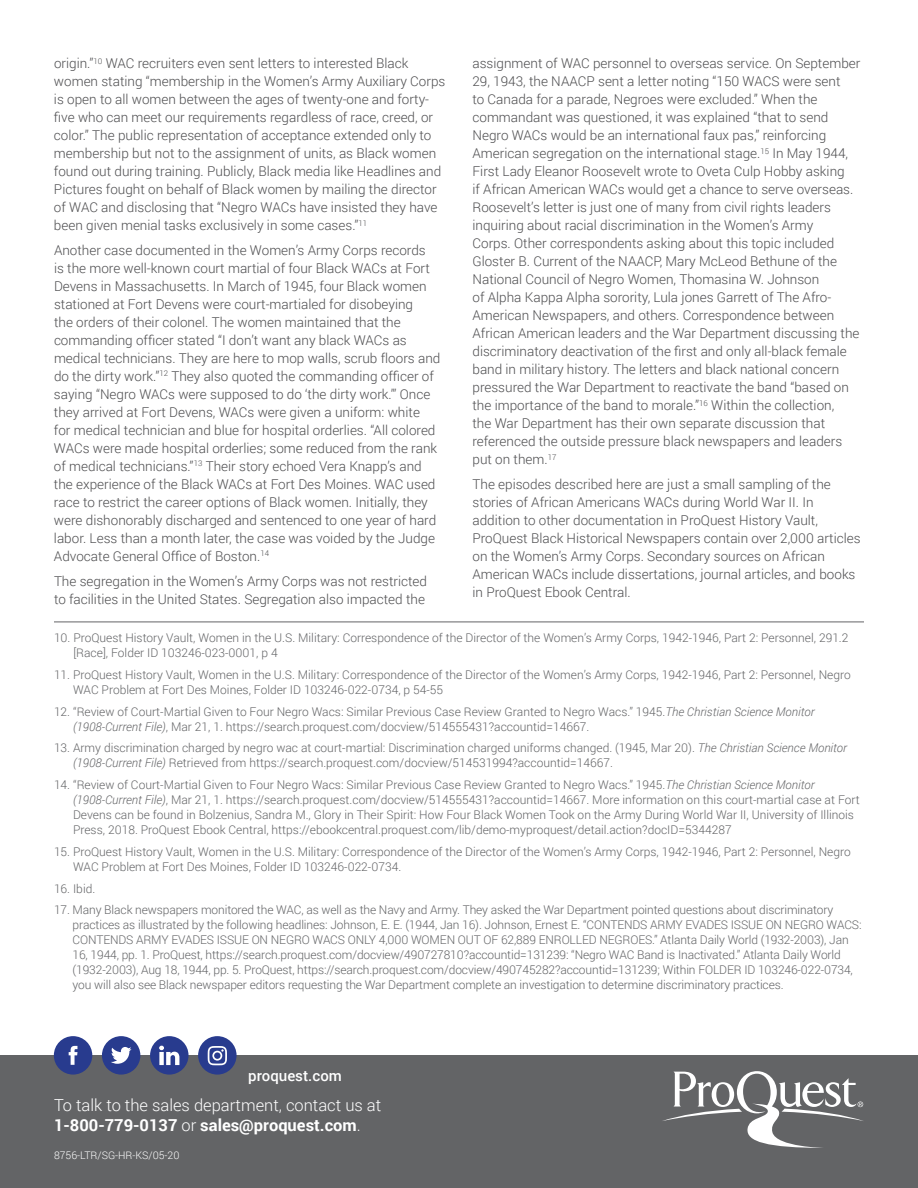
<style>
.page{position:relative;width:918px;height:1188px;background:#fff}
.page>*{position:absolute;margin:0;border:0;box-sizing:border-box;transform-origin:0 0}
.t1{font:300 16.5px/19.8px "Roboto";color:#fff}
.t2{font:500 15px "Roboto";color:#fff}
.t3{font:300 13.5px/18px "Roboto";color:#4d4d4f}
.t4{font:300 12px/15px "Roboto";color:#636466}
.t5{font:300 10.5px "Roboto";color:#fff}
.s1{font-style:italic}
.s2{font-weight:700}
</style>
<div class="page">
<div style="left:0;top:1055px;width:918px;height:133px;background:#636466"></div>
<div style="left:54px;top:1036px;width:38px;height:39px;background:#283b8e;border-radius:50%"></div>
<svg style="left:69px;top:1046px;width:8px;height:19px"></svg>
<div style="left:102px;top:1036px;width:38px;height:39px;background:#283b8e;border-radius:50%"></div>
<svg style="left:111px;top:1047px;width:21px;height:17px"></svg>
<div style="left:198px;top:1036px;width:39px;height:39px;background:#283b8e;border-radius:50%"></div>
<svg style="left:208px;top:1046px;width:19px;height:19px"></svg>
<div style="left:150px;top:1036px;width:39px;height:39px;background:#283b8e;border-radius:50%"></div>
<svg style="left:159px;top:1046px;width:20px;height:19px"></svg>
<svg style="left:663px;top:1071px;width:201px;height:77px"></svg>
<hr style="left:54px;top:622px;width:810px;height:1px;background:#636466">
<p class="t3" style="left:472px;top:54px;width:389px">assignment of WAC personnel to overseas service. On September 29, 1943, the NAACP sent a letter noting “150 WACS were sent<br>to Canada for a parade, Negroes were excluded.” When the commandant was questioned, it was explained “that to send Negro WACs would be an international faux pas,” reinforcing American segregation on the international stage.<sup>15</sup> In May 1944, First Lady Eleanor Roosevelt wrote to Oveta Culp Hobby asking<br>if African American WACs would get a chance to serve overseas.<br>Roosevelt’s letter is just one of many from civil rights leaders inquiring about racial discrimination in the Women’s Army<br>Corps. Other correspondents asking about this topic included Gloster B. Current of the NAACP, Mary McLeod Bethune of the National Council of Negro Women, Thomasina W. Johnson<br>of Alpha Kappa Alpha sorority, Lula jones Garrett of The Afro-American Newspapers, and others. Correspondence between African American leaders and the War Department discussing the discriminatory deactivation of the first and only all-black female band in military history. The letters and black national concern pressured the War Department to reactivate the band “based on the importance of the band to morale.”<sup>16</sup> Within the collection,<br>the War Department has their own separate discussion that referenced the outside pressure black newspapers and leaders put on them.<sup>17</sup></p>
<p class="t3" style="left:472px;top:475px;width:390px">The episodes described here are just a small sampling of the stories of African Americans WACs during World War II. In addition to other documentation in ProQuest History Vault, ProQuest Black Historical Newspapers contain over 2,000 articles on the Women’s Army Corps. Secondary sources on African American WACs include dissertations, journal articles, and books in ProQuest Ebook Central.</p>
<p class="t4" style="left:73px;top:630px;width:777px;text-indent:-19px">10. ProQuest History Vault, Women in the U.S. Military: Correspondence of the Director of the Women’s Army Corps, 1942-1946, Part 2: Personnel, 291.2 [Race], Folder ID 103246-023-0001, p 4</p>
<p class="t4" style="left:73px;top:667px;width:779px;text-indent:-19px">11. ProQuest History Vault, Women in the U.S. Military: Correspondence of the Director of the Women’s Army Corps, 1942-1946, Part 2: Personnel, Negro<br>WAC Problem at Fort Des Moines, Folder ID 103246-022-0734, p 54-55</p>
<p class="t4" style="left:73px;top:704px;width:743px;text-indent:-19px">12. “Review of Court-Martial Given to Four Negro Wacs: Similar Previous Case Review Granted to Negro Wacs.” 1945.<span class="s1">The Christian Science Monitor (1908-Current File)</span>, Mar 21, 1. https://search.proquest.com/docview/514555431?accountid=14667.</p>
<p class="t4" style="left:73px;top:740px;width:776px;text-indent:-19px">13. Army discrimination charged by negro wac at court-martial: Discrimination charged uniforms changed. (1945, Mar 20). <span class="s1">The Christian Science Monitor (1908-Current File)</span> Retrieved from https://search.proquest.com/docview/514531994?accountid=14667.</p>
<p class="t4" style="left:73px;top:777px;width:788px;text-indent:-19px">14. “Review of Court-Martial Given to Four Negro Wacs: Similar Previous Case Review Granted to Negro Wacs.” 1945.<span class="s1">The Christian Science Monitor (1908-Current File)</span>, Mar 21, 1. https://search.proquest.com/docview/514555431?accountid=14667. More information on this court-martial case at Fort Devens can be found in Bolzenius, Sandra M., Glory in Their Spirit: How Four Black Women Took on the Army During World War II, University of Illinois Press, 2018. ProQuest Ebook Central, https://ebookcentral.proquest.com/lib/demo-myproquest/detail.action?docID=5344287</p>
<p class="t4" style="left:73px;top:844px;width:779px;text-indent:-19px">15. ProQuest History Vault, Women in the U.S. Military: Correspondence of the Director of the Women’s Army Corps, 1942-1946, Part 2: Personnel, Negro<br>WAC Problem at Fort Des Moines, Folder ID 103246-022-0734.</p>
<p class="t4" style="left:54px;top:881px;width:43px">16. Ibid.</p>
<p class="t4" style="left:73px;top:902px;width:790px;text-indent:-19px">17. Many Black newspapers monitored the WAC, as well as the Navy and Army. They asked the War Department pointed questions about discriminatory practices as illustrated by the following headlines: Johnson, E. E. (1944, Jan 16). Johnson, Ernest E. “CONTENDS ARMY EVADES ISSUE ON NEGRO WACS:<br>CONTENDS ARMY EVADES ISSUE ON NEGRO WACS ONLY 4,000 WOMEN OUT OF 62,889 ENROLLED NEGROES.” Atlanta Daily World (1932-2003), Jan 16, 1944, pp. 1. ProQuest, https://search.proquest.com/docview/490727810?accountid=131239: “Negro WAC Band is Inactivated.” Atlanta Daily World (1932-2003), Aug 18, 1944, pp. 5. ProQuest, https://search.proquest.com/docview/490745282?accountid=131239; Within FOLDER ID 103246-022-0734, you will also see Black newspaper editors requesting the War Department complete an investigation to determine discriminatory practices.</p>
<p class="t3" style="left:54px;top:54px;width:393px">origin.”<sup>10</sup> WAC recruiters even sent letters to interested Black women stating “membership in the Women’s Army Auxiliary Corps is open to all women between the ages of twenty-one and forty&shy;five who can meet our requirements regardless of race, creed, or color.” The public representation of acceptance extended only to membership but not to the assignment of units, as Black women found out during training. Publicly, Black media like Headlines and Pictures fought on behalf of Black women by mailing the director of WAC and disclosing that “Negro WACs have insisted they have been given menial tasks exclusively in some cases.”<sup>11</sup></p>
<p class="t3" style="left:54px;top:241px;width:388px">Another case documented in the Women’s Army Corps records<br>is the more well-known court martial of four Black WACs at Fort Devens in Massachusetts. In March of 1945, four Black women stationed at Fort Devens were court-martialed for disobeying<br>the orders of their colonel. The women maintained that the commanding officer stated “I don’t want any black WACs as medical technicians. They are here to mop walls, scrub floors and do the dirty work.”<sup>12</sup> They also quoted the commanding officer of saying “Negro WACs were supposed to do ‘the dirty work.’” Once they arrived at Fort Devens, WACs were given a uniform: white<br>for medical technician and blue for hospital orderlies. “All colored WACs were made hospital orderlies; some reduced from the rank of medical technicians.”<sup>13</sup> Their story echoed Vera Knapp’s and the experience of the Black WACs at Fort Des Moines. WAC used race to restrict the career options of Black women. Initially, they were dishonorably discharged and sentenced to one year of hard labor. Less than a month later, the case was voided by the Judge Advocate General Office of Boston.<sup>14</sup></p>
<p class="t3" style="left:54px;top:571px;width:375px">The segregation in the Women’s Army Corps was not restricted to facilities in the United States. Segregation also impacted the</p>
<p class="t2" style="left:248px;top:1065px;width:95px">proquest.com</p>
<p class="t1" style="left:54px;top:1095px;width:329px">To talk to the sales department, contact us at<br><span class="s2">1-800-779-0137</span> or <span class="s2">sales@proquest.com</span>.</p>
<p class="t5" style="left:54px;top:1148px;width:127px">8756-LTR/SG-HR-KS/05-20</p>
</div>
